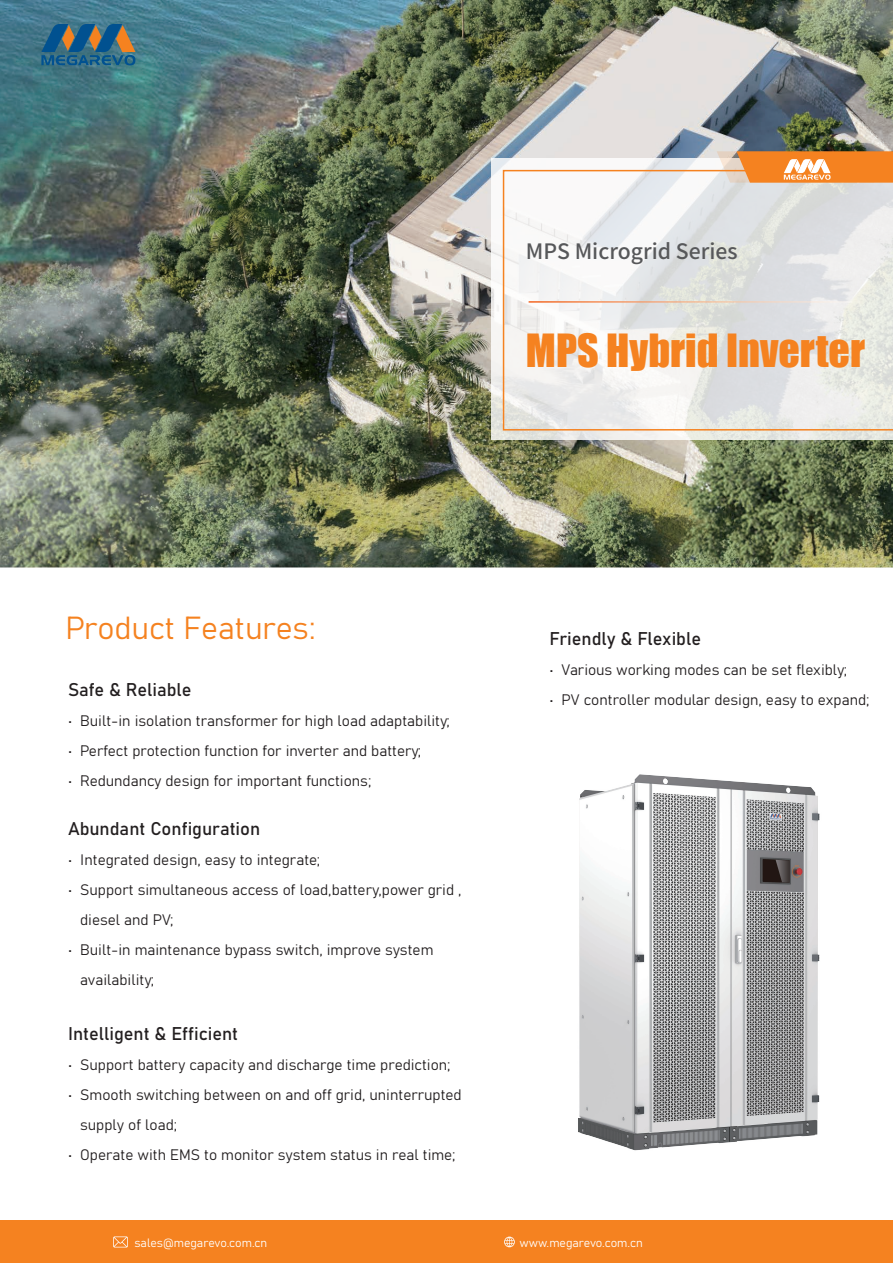
<style>
.page{position:relative;width:893px;height:1263px;background:#fff}
.page>*{position:absolute;margin:0;border:0;box-sizing:border-box;transform-origin:0 0}
.t1{font:42px "Impact";color:#f58220}
.t2{font:31.5px "Bahnschrift";color:#f58220}
.t3{font:500 21.15px "Source Han Sans CN";color:#57585a}
.t4{font:18.15px "Bahnschrift";color:#231f20}
.t5{font:15px/30px "Bahnschrift";color:#231f20}
.t6{font:12px "Bahnschrift";color:#fff}
</style>
<div class="page">
<img style="left:0;top:0;width:893px;height:568px">
<svg style="left:492px;top:158px;width:401px;height:282px"></svg>
<svg style="left:503px;top:170px;width:390px;height:260px"></svg>
<hr style="left:529px;top:301px;width:323px;height:2px;background:#fff">
<div style="left:1px;top:1221px;width:892px;height:42px;background:#f58220"></div>
<svg style="left:113px;top:1236px;width:15px;height:11px"></svg>
<svg style="left:504px;top:1236px;width:11px;height:11px"></svg>
<svg style="left:717px;top:151px;width:176px;height:32px;background:#f19a4f"></svg>
<img style="left:578px;top:774px;width:242px;height:377px">
<svg style="left:41px;top:24px;width:94px;height:41px;background:#43697b"></svg>
<h3 class="t3" style="left:526px;top:239px;width:213px">MPS Microgrid Series</h3>
<h1 class="t1" style="left:526px;top:318px;width:341px">MPS Hybrid Inverter</h1>
<h2 class="t2" style="left:65px;top:604px;width:252px">Product Features:</h2>
<p class="t4" style="left:68px;top:676px;width:125px">Safe &amp; Reliable</p>
<p class="t5" style="left:68px;top:705px;width:383px">• Built-in isolation transformer for high load adaptability;</p>
<p class="t5" style="left:68px;top:735px;width:355px">• Perfect protection function for inverter and battery;</p>
<p class="t5" style="left:68px;top:765px;width:305px">• Redundancy design for important functions;</p>
<p class="t4" style="left:68px;top:814px;width:194px">Abundant Configuration</p>
<p class="t5" style="left:68px;top:843px;width:254px">• Integrated design, easy to integrate;</p>
<p class="t5" style="left:80px;top:873px;width:383px;text-indent:-12px">• Support simultaneous access of load,battery,power grid , diesel and PV;</p>
<p class="t5" style="left:80px;top:933px;width:355px;text-indent:-12px">• Built-in maintenance bypass switch, improve system availability;</p>
<p class="t4" style="left:68px;top:1020px;width:172px">Intelligent &amp; Efficient</p>
<p class="t5" style="left:68px;top:1049px;width:384px">• Support battery capacity and discharge time prediction;</p>
<p class="t5" style="left:80px;top:1079px;width:383px;text-indent:-12px">• Smooth switching between on and off grid, uninterrupted supply of load;</p>
<p class="t5" style="left:68px;top:1139px;width:389px">• Operate with EMS to monitor system status in real time;</p>
<p class="t4" style="left:549px;top:625px;width:153px">Friendly &amp; Flexible</p>
<p class="t5" style="left:549px;top:654px;width:299px">• Various working modes can be set flexibly;</p>
<p class="t5" style="left:549px;top:684px;width:322px">• PV controller modular design, easy to expand;</p>
<p class="t6" style="left:134px;top:1233px;width:134px">sales@megarevo.com.cn</p>
<p class="t6" style="left:519px;top:1233px;width:125px">www.megarevo.com.cn</p>
</div>
